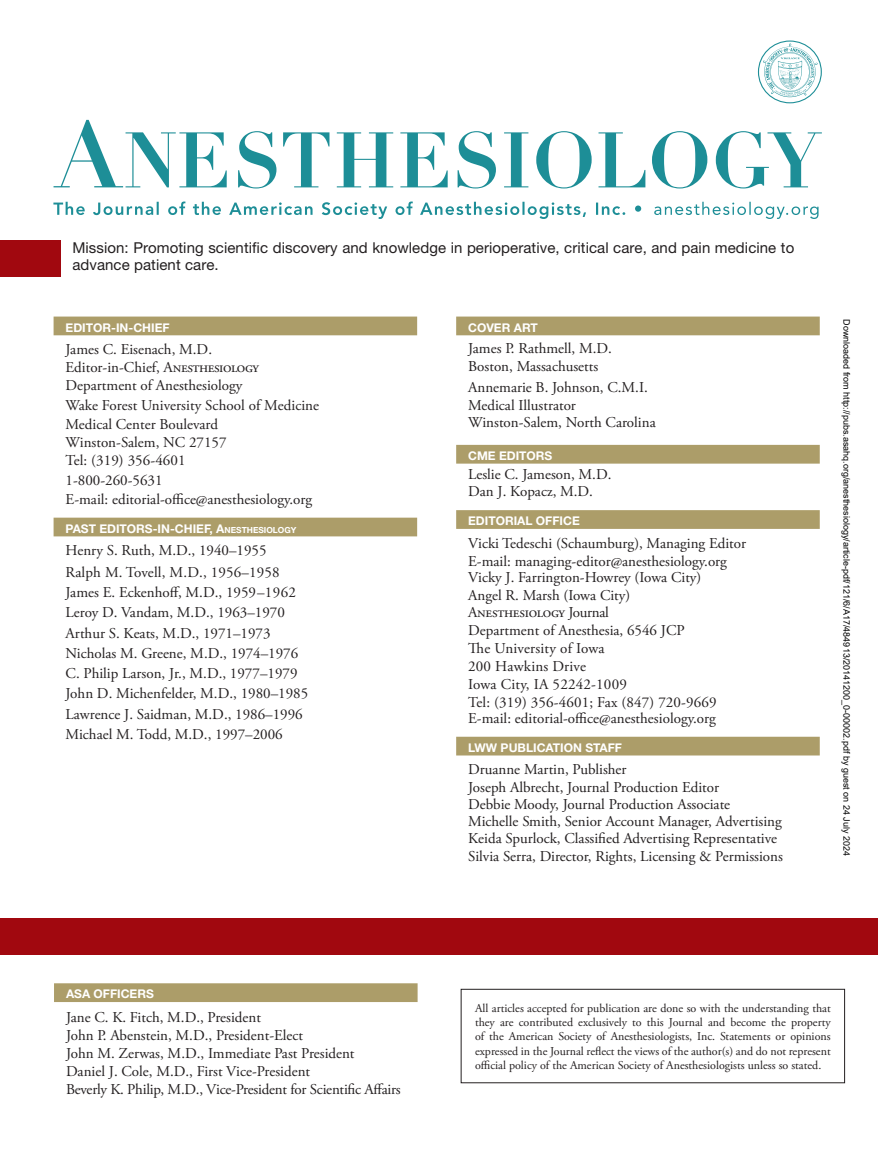
<style>
.page{position:relative;width:878px;height:1175px;background:#fff}
.page>*{position:absolute;margin:0;border:0;box-sizing:border-box;transform-origin:0 0}
.t1{font:15px/18px "Adobe Garamond Pro";color:#231f20}
.t2{font:15px/16.5px "Helvetica Neue";letter-spacing:.005em;color:#231f20}
.t3{font:12px/14.2px "Adobe Garamond Pro";color:#231f20;text-align:justify}
.t4{font:700 12px "Helvetica Neue";color:#fff}
.t5{font:9px "Arial";color:#000}
.s1{font-style:inherit}
.s2{font-size:8.4px}
</style>
<div class="page">
<svg style="left:53px;top:201px;width:765px;height:18px"></svg>
<svg style="left:54px;top:120px;width:767px;height:68px"></svg>
<svg style="left:757px;top:41px;width:64px;height:62px"></svg>
<div style="left:0;top:240px;width:61px;height:36px;background:#a1080f"></div>
<div style="left:0;top:918px;width:878px;height:36px;background:#a1080f"></div>
<div style="left:54px;top:316px;width:363px;height:19px;background:#ac9d69"></div>
<div style="left:54px;top:517px;width:363px;height:19px;background:#ac9d69"></div>
<div style="left:456px;top:316px;width:363px;height:19px;background:#ac9d69"></div>
<div style="left:456px;top:445px;width:363px;height:18px;background:#ac9d69"></div>
<div style="left:456px;top:510px;width:363px;height:19px;background:#ac9d69"></div>
<div style="left:456px;top:736px;width:363px;height:19px;background:#ac9d69"></div>
<div style="left:54px;top:983px;width:363px;height:19px;background:#ac9d69"></div>
<div style="left:460px;top:988px;width:384px;height:95px;border:1px solid #231f20"></div>
<p class="t2" style="left:72px;top:240px;width:723px">Mission: Promoting scientific discovery and knowledge in perioperative, critical care, and pain medicine to advance patient care.</p>
<p class="t4" style="left:66px;top:320px;width:105px">EDITOR-IN-CHIEF</p>
<p class="t1" style="left:66px;top:341px;width:195px">James C. Eisenach, M.D.<br>Editor-in-Chief, Anesthesiology<br>Department of Anesthesiology</p>
<p class="t1" style="left:66px;top:395px;width:255px;line-height:19.5px">Wake Forest University School of Medicine<br>Medical Center Boulevard</p>
<p class="t1" style="left:66px;top:434px;width:162px">Winston-Salem, NC 27157<br>Tel: (319) 356-4601</p>
<p class="t1" style="left:66px;top:470px;width:248px;line-height:19.5px">1-800-260-5631<br>E-mail: editorial-office@anesthesiology.org</p>
<p class="t4" style="left:66px;top:521px;width:232px">PAST EDITORS-IN-CHIEF, <span class="s1">A</span><span class="s2">NESTHESIOLOGY</span></p>
<p class="t1" style="left:66px;top:540px;width:215px;line-height:21.8px">Henry S. Ruth, M.D., 1940–1955<br>Ralph M. Tovell, M.D., 1956–1958</p>
<p class="t1" style="left:66px;top:583px;width:244px;line-height:20.2px">James E. Eckenhoff, M.D., 1959–1962<br>Leroy D. Vandam, M.D., 1963–1970<br>Arthur S. Keats, M.D., 1971–1973<br>Nicholas M. Greene, M.D., 1974–1976<br>C. Philip Larson, Jr., M.D., 1977–1979<br>John D. Michenfelder, M.D., 1980–1985<br>Lawrence J. Saidman, M.D., 1986–1996<br>Michael M. Todd, M.D., 1997–2006</p>
<p class="t4" style="left:468px;top:320px;width:71px">COVER ART</p>
<p class="t1" style="left:468px;top:340px;width:145px;line-height:17.2px">James P. Rathmell, M.D.<br>Boston, Massachusetts</p>
<p class="t1" style="left:468px;top:379px;width:189px;line-height:17.2px">Annemarie B. Johnson, C.M.I.<br>Medical Illustrator<br>Winston-Salem, North Carolina</p>
<p class="t4" style="left:468px;top:448px;width:86px">CME EDITORS</p>
<p class="t1" style="left:468px;top:466px;width:145px;line-height:17.2px">Leslie C. Jameson, M.D.<br>Dan J. Kopacz, M.D.</p>
<p class="t4" style="left:468px;top:513px;width:113px">EDITORIAL OFFICE</p>
<p class="t1" style="left:468px;top:534px;width:279px">Vicki Tedeschi (Schaumburg), Managing Editor<br>E-mail: managing-editor@anesthesiology.org</p>
<p class="t1" style="left:468px;top:569px;width:235px">Vicky J. Farrington-Howrey (Iowa City)<br>Angel R. Marsh (Iowa City)</p>
<p class="t1" style="left:468px;top:603px;width:250px">Anesthesiology Journal<br>Department of Anesthesia, 6546 JCP<br>The University of Iowa<br>200 Hawkins Drive<br>Iowa City, IA 52242-1009<br>Tel: (319) 356-4601; Fax (847) 720-9669</p>
<p class="t1" style="left:468px;top:710px;width:249px">E-mail: editorial-office@anesthesiology.org</p>
<p class="t4" style="left:468px;top:740px;width:155px">LWW PUBLICATION STAFF</p>
<p class="t1" style="left:468px;top:761px;width:316px;line-height:17.2px">Druanne Martin, Publisher<br>Joseph Albrecht, Journal Production Editor<br>Debbie Moody, Journal Production Associate Michelle Smith, Senior Account Manager, Advertising Keida Spurlock, Classified Advertising Representative Silvia Serra, Director, Rights, Licensing &amp; Permissions</p>
<p class="t5" style="left:850px;top:319px;width:538px;rotate:90deg">Downloaded from http://pubs.asahq.org/anesthesiology/article-pdf/121/6/A17/484913/20141200_0-00002.pdf by guest on 24 July 2024</p>
<p class="t4" style="left:66px;top:986px;width:89px">ASA OFFICERS</p>
<p class="t1" style="left:66px;top:1009px;width:336px">Jane C. K. Fitch, M.D., President<br>John P. Abenstein, M.D., President-Elect<br>John M. Zerwas, M.D., Immediate Past President<br>Daniel J. Cole, M.D., First Vice-President<br>Beverly K. Philip, M.D., Vice-President for Scientific Affairs</p>
<p class="t3" style="left:475px;top:1001px;width:357px">All articles accepted for publication are done so with the understanding that they are contributed exclusively to this Journal and become the property of the American Society of Anesthesiologists, Inc. Statements or opinions expressed in the Journal reflect the views of the author(s) and do not represent official policy of the American Society of Anesthesiologists unless so stated.</p>
</div>
